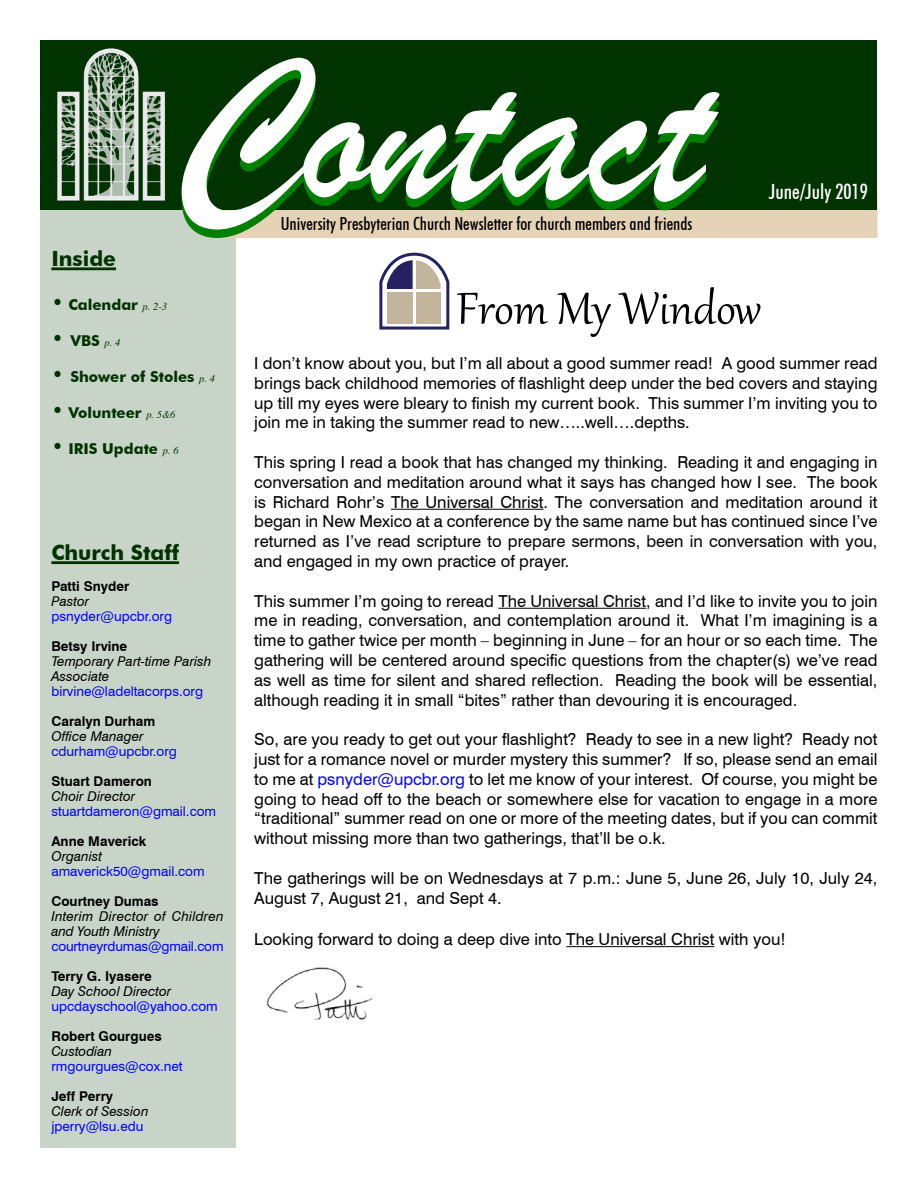
<style>
.page{position:relative;width:918px;height:1188px;background:#fff}
.page>*{position:absolute;margin:0;border:0;box-sizing:border-box;transform-origin:0 0}
.t1{font:54.75px "Gabriola";color:#000}
.t2{font:700 21px "Futura BT";color:#030}
.t3{font:500 condensed 21px "Futura BT";color:#fff}
.t4{font:500 condensed 18px "Futura BT";color:#000}
.t5{font:16.5px/19.8px "Swiss 721 BT";color:#000;text-align:justify}
.t6{font:700 15px "Futura BT";color:#030}
.t7{font:13.5px "Swiss 721 BT";color:#00f}
.t8{font:italic 13.5px/15px "Swiss 721 BT";color:#000}
.t9{font:700 13.5px "Swiss 721 BT";color:#000}
.s1{font-size:21px}
.s2{font-family:"Times";font-weight:400;font-style:italic;font-size:10.5px}
.s3{color:#00f}
</style>
<div class="page">
<div style="left:40px;top:184px;width:196px;height:964px;background:#c9d4c9"></div>
<img style="left:267px;top:968px;width:106px;height:52px">
<div style="left:719px;top:210px;width:159px;height:28px;background:#e6d2b7"></div>
<div style="left:40px;top:40px;width:838px;height:170px;background:#030"></div>
<img style="left:57px;top:48px;width:109px;height:153px">
<svg style="left:193px;top:230px;width:526px;height:8px;background:#d5ccaa"></svg>
<svg style="left:182px;top:58px;width:537px;height:172px"></svg>
<hr style="left:51px;top:561px;width:128px;height:3px;background:#030">
<svg style="left:379px;top:252px;width:71px;height:78px"></svg>
<div style="left:387px;top:292px;width:26px;height:31px;background:#c2b59b"></div>
<div style="left:416px;top:292px;width:25px;height:31px;background:#c2b59b"></div>
<hr style="left:51px;top:267px;width:65px;height:3px;background:#030">
<hr style="left:391px;top:509px;width:153px;height:1px;background:#000">
<hr style="left:498px;top:608px;width:148px;height:1px;background:#000">
<hr style="left:566px;top:946px;width:148px;height:1px;background:#000">
<p class="t2" style="left:51px;top:246px;width:66px">Inside</p>
<p class="t6" style="left:51px;top:295px;width:117px"><span class="s1">•</span> Calendar <span class="s2">p. 2-3</span></p>
<p class="t6" style="left:51px;top:331px;width:70px"><span class="s1">•</span> VBS <span class="s2">p. 4</span></p>
<p class="t6" style="left:51px;top:367px;width:165px"><span class="s1">•</span> Shower of Stoles <span class="s2">p. 4</span></p>
<p class="t6" style="left:51px;top:403px;width:126px"><span class="s1">•</span> Volunteer <span class="s2">p. 5&amp;6</span></p>
<p class="t6" style="left:51px;top:439px;width:129px"><span class="s1">•</span> IRIS Update <span class="s2">p. 6</span></p>
<p class="t2" style="left:51px;top:540px;width:129px">Church Staff</p>
<p class="t9" style="left:51px;top:578px;width:79px">Patti Snyder</p>
<p class="t8" style="left:51px;top:594px;width:39px">Pastor</p>
<p class="t7" style="left:51px;top:608px;width:122px">psnyder@upcbr.org</p>
<p class="t9" style="left:51px;top:638px;width:77px">Betsy Irvine</p>
<p class="t8" style="left:51px;top:654px;width:161px">Temporary Part-time Parish<br>Associate</p>
<p class="t7" style="left:51px;top:683px;width:153px">birvine@ladeltacorps.org</p>
<p class="t9" style="left:51px;top:713px;width:105px">Caralyn Durham</p>
<p class="t8" style="left:51px;top:729px;width:94px">Office Manager</p>
<p class="t7" style="left:51px;top:743px;width:127px">cdurham@upcbr.org</p>
<p class="t9" style="left:51px;top:773px;width:102px">Stuart Dameron</p>
<p class="t8" style="left:51px;top:789px;width:85px">Choir Director</p>
<p class="t7" style="left:51px;top:803px;width:166px">stuartdameron@gmail.com</p>
<p class="t9" style="left:51px;top:833px;width:96px">Anne Maverick</p>
<p class="t8" style="left:51px;top:849px;width:52px">Organist</p>
<p class="t7" style="left:51px;top:863px;width:155px">amaverick50@gmail.com</p>
<p class="t9" style="left:51px;top:893px;width:109px">Courtney Dumas</p>
<p class="t8" style="left:51px;top:909px;width:174px">Interim Director of Children and Youth Ministry</p>
<p class="t7" style="left:51px;top:938px;width:174px">courtneyrdumas@gmail.com</p>
<p class="t9" style="left:51px;top:968px;width:102px">Terry G. Iyasere</p>
<p class="t8" style="left:51px;top:984px;width:121px">Day School Director</p>
<p class="t7" style="left:51px;top:998px;width:168px">upcdayschool@yahoo.com</p>
<p class="t9" style="left:51px;top:1028px;width:112px">Robert Gourgues</p>
<p class="t8" style="left:51px;top:1044px;width:62px">Custodian</p>
<p class="t7" style="left:51px;top:1058px;width:133px">rmgourgues@cox.net</p>
<p class="t9" style="left:51px;top:1088px;width:63px">Jeff Perry</p>
<p class="t8" style="left:51px;top:1104px;width:99px">Clerk of Session</p>
<p class="t7" style="left:51px;top:1118px;width:94px">jperry@lsu.edu</p>
<p class="t4" style="left:281px;top:213px;width:413px">University Presbyterian Church Newsletter for church members and friends</p>
<p class="t3" style="left:769px;top:179px;width:100px">June/July 2019</p>
<h1 class="t1" style="left:457px;top:273px;width:306px">From My Window</h1>
<p class="t5" style="left:254px;top:353px;width:625px">I don’t know about you, but I’m all about a good summer read! A good summer read brings back childhood memories of flashlight deep under the bed covers and staying up till my eyes were bleary to finish my current book. This summer I’m inviting you to join me in taking the summer read to new…..well….depths.</p>
<p class="t5" style="left:254px;top:452px;width:625px">This spring I read a book that has changed my thinking. Reading it and engaging in conversation and meditation around what it says has changed how I see. The book is Richard Rohr’s The Universal Christ. The conversation and meditation around it began in New Mexico at a conference by the same name but has continued since I’ve returned as I’ve read scripture to prepare sermons, been in conversation with you, and engaged in my own practice of prayer.</p>
<p class="t5" style="left:254px;top:591px;width:625px">This summer I’m going to reread The Universal Christ, and I’d like to invite you to join me in reading, conversation, and contemplation around it. What I’m imagining is a time to gather twice per month – beginning in June – for an hour or so each time. The gathering will be centered around specific questions from the chapter(s) we’ve read as well as time for silent and shared reflection. Reading the book will be essential, although reading it in small “bites” rather than devouring it is encouraged.</p>
<p class="t5" style="left:254px;top:729px;width:625px">So, are you ready to get out your flashlight? Ready to see in a new light? Ready not just for a romance novel or murder mystery this summer? If so, please send an email to me at <span class="s3">psnyder@upcbr.org</span> to let me know of your interest. Of course, you might be going to head off to the beach or somewhere else for vacation to engage in a more “traditional” summer read on one or more of the meeting dates, but if you can commit without missing more than two gatherings, that’ll be o.k.</p>
<p class="t5" style="left:254px;top:868px;width:625px">The gatherings will be on Wednesdays at 7 p.m.: June 5, June 26, July 10, July 24,<br>August 7, August 21, and Sept 4.</p>
<p class="t5" style="left:254px;top:929px;width:533px">Looking forward to doing a deep dive into The Universal Christ with you!</p>
</div>
